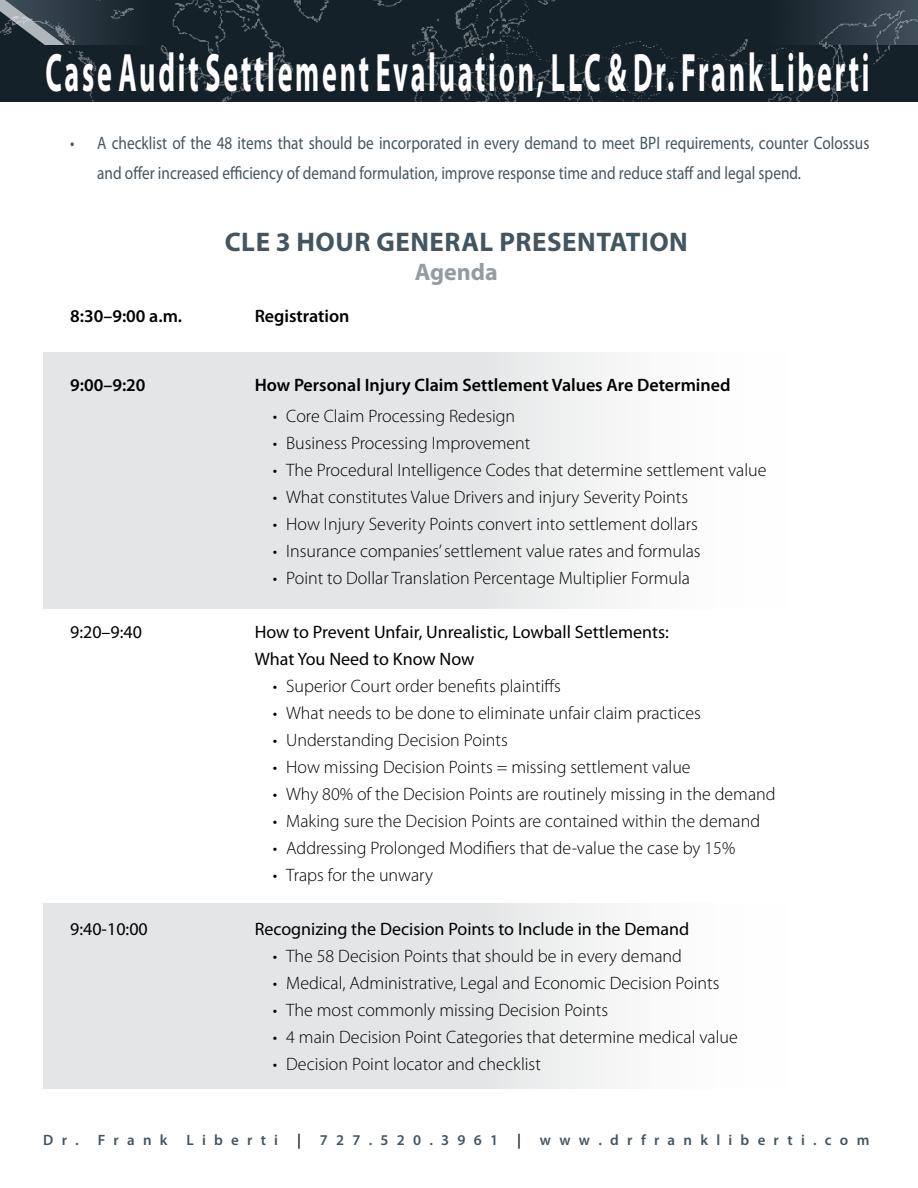
<style>
.page{position:relative;width:918px;height:1188px;background:#fff}
.page>*{position:absolute;margin:0;border:0;box-sizing:border-box;transform-origin:0 0}
.t1{font:700 54.45px "Myriad Pro";letter-spacing:.1em;color:#fff;scale:.52 1}
.t2{font:700 27px "Myriad Pro";letter-spacing:.02em;color:#455560}
.t3{font:700 24px "Myriad Pro";color:#949ca1}
.Times_Bullets{font:300 18px "Myriad Pro";color:#000}
.Primary_Bullets{font:18px/30px "Myriad Pro";color:#455560;scale:.85 1}
.t4{font:18px "Myriad Pro";color:#000}
.Times_Topic{font:600 18px "Myriad Pro";color:#000}
.Times_Titles{font:600 18px "Myriad Pro";color:#000}
.t5{font:600 15px "Myriad Pro";letter-spacing:.55em;color:#455560}
.t6{font:600 15px "Myriad Pro";color:#152128}
</style>
<div class="page">
<img style="left:0;top:0;width:918px;height:102px">
<div style="left:64px;top:45px;width:20px;height:6px;background:#152128"></div>
<div style="left:45px;top:45px;width:19px;height:6px;background:#152128"></div>
<div style="left:43px;top:903px;width:765px;height:186px;background:linear-gradient(to right,#dcdddf,#fbfbfb)"></div>
<div style="left:43px;top:352px;width:765px;height:256px;background:linear-gradient(to right,#dcdddf,#fbfbfb)"></div>
<p class="t1" style="left:45px;top:37px;width:1586px">Case Audit Settlement Evaluation, LLC &amp; Dr. Frank Liberti</p>
<p class="Primary_Bullets" style="left:97px;top:127px;width:910px;text-indent:-27px">• A checklist of the 48 items that should be incorporated in every demand to meet BPI requirements, counter Colossus and offer increased efficiency of demand formulation, improve response time and reduce staff and legal spend.</p>
<p class="t2" style="left:225px;top:225px;width:465px">CLE 3 HOUR GENERAL PRESENTATION</p>
<p class="t3" style="left:415px;top:256px;width:85px">Agenda</p>
<p class="Times_Titles" style="left:70px;top:305px;width:114px">8:30–9:00 a.m.</p>
<p class="Times_Titles" style="left:255px;top:305px;width:96px">Registration</p>
<p class="Times_Topic" style="left:70px;top:374px;width:77px">9:00–9:20</p>
<p class="Times_Topic" style="left:255px;top:374px;width:477px">How Personal Injury Claim Settlement Values Are Determined</p>
<p class="Times_Bullets" style="left:273px;top:406px;width:244px">• Core Claim Processing Redesign</p>
<p class="Times_Bullets" style="left:273px;top:433px;width:259px">• Business Processing Improvement</p>
<p class="Times_Bullets" style="left:273px;top:460px;width:495px">• The Procedural Intelligence Codes that determine settlement value</p>
<p class="Times_Bullets" style="left:273px;top:487px;width:417px">• What constitutes Value Drivers and injury Severity Points</p>
<p class="Times_Bullets" style="left:273px;top:514px;width:427px">• How Injury Severity Points convert into settlement dollars</p>
<p class="Times_Bullets" style="left:273px;top:541px;width:430px">• Insurance companies’ settlement value rates and formulas</p>
<p class="Times_Bullets" style="left:273px;top:568px;width:419px">• Point to Dollar Translation Percentage Multiplier Formula</p>
<p class="t4" style="left:70px;top:621px;width:73px">9:20–9:40</p>
<p class="t4" style="left:255px;top:621px;width:416px">How to Prevent Unfair, Unrealistic, Lowball Settlements:</p>
<p class="t4" style="left:255px;top:648px;width:221px">What You Need to Know Now</p>
<p class="Times_Bullets" style="left:273px;top:676px;width:290px">• Superior Court order benefits plaintiffs</p>
<p class="Times_Bullets" style="left:273px;top:703px;width:430px">• What needs to be done to eliminate unfair claim practices</p>
<p class="Times_Bullets" style="left:273px;top:730px;width:237px">• Understanding Decision Points</p>
<p class="Times_Bullets" style="left:273px;top:757px;width:419px">• How missing Decision Points = missing settlement value</p>
<p class="Times_Bullets" style="left:273px;top:784px;width:504px">• Why 80% of the Decision Points are routinely missing in the demand</p>
<p class="Times_Bullets" style="left:273px;top:811px;width:489px">• Making sure the Decision Points are contained within the demand</p>
<p class="Times_Bullets" style="left:273px;top:838px;width:464px">• Addressing Prolonged Modifiers that de-value the case by 15%</p>
<p class="Times_Bullets" style="left:273px;top:865px;width:162px">• Traps for the unwary</p>
<p class="t4" style="left:70px;top:918px;width:79px">9:40-10:00</p>
<p class="t4" style="left:255px;top:918px;width:436px">Recognizing the Decision Points to Include in the Demand</p>
<p class="Times_Bullets" style="left:273px;top:946px;width:411px">• The 58 Decision Points that should be in every demand</p>
<p class="Times_Bullets" style="left:273px;top:973px;width:448px">• Medical, Administrative, Legal and Economic Decision Points</p>
<p class="Times_Bullets" style="left:273px;top:1000px;width:337px">• The most commonly missing Decision Points</p>
<p class="Times_Bullets" style="left:273px;top:1027px;width:467px">• 4 main Decision Point Categories that determine medical value</p>
<p class="Times_Bullets" style="left:273px;top:1054px;width:270px">• Decision Point locator and checklist</p>
<p class="t5" style="left:43px;top:1131px;width:126px">Dr. Frank</p>
<p class="t5" style="left:186px;top:1131px;width:93px">Liberti</p>
<p class="t6" style="left:297px;top:1131px;width:5px">|</p>
<p class="t5" style="left:320px;top:1131px;width:180px">727.520.3961</p>
<p class="t6" style="left:517px;top:1131px;width:5px">|</p>
<p class="t5" style="left:540px;top:1131px;width:331px">www.drfrankliberti.com</p>
</div>
